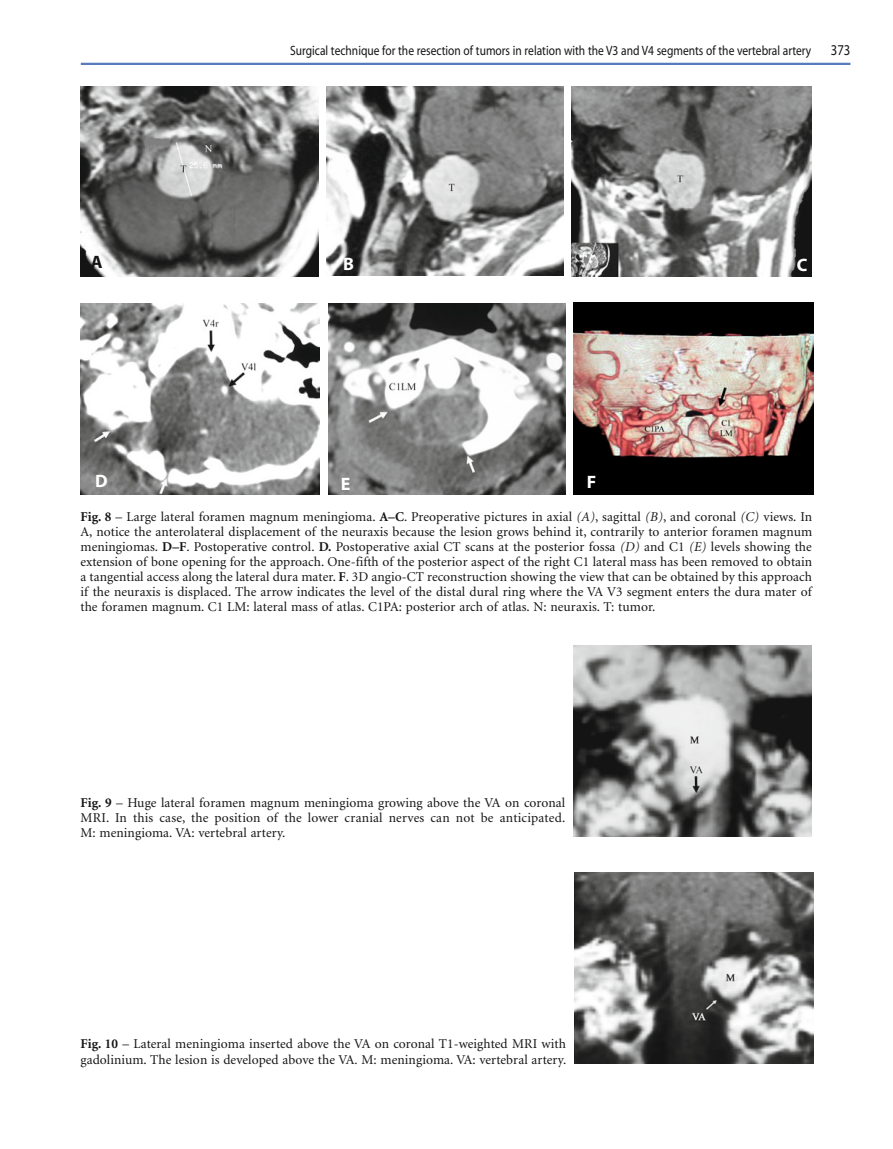
<style>
.page{position:relative;width:893px;height:1149px;background:#fff}
.page>*{position:absolute;margin:0;border:0;box-sizing:border-box;transform-origin:0 0}
.t1{font:700 18px "Myriad";color:#fff}
.t2{font:700 18px "Myriad";color:#131413}
.t3{font:15px "Myriad";color:#131413;scale:.85 1}
.t4{font:13.5px/15px "Minion";letter-spacing:.005em;color:#131413;text-align:justify}
.t5{font:13.5px "Myriad";color:#131413;scale:.85 1}
.s1{font-weight:700}
.s2{font-style:italic}
</style>
<div class="page">
<hr style="left:81px;top:63px;width:769px;height:2px;background:#587bbd">
<img style="left:80px;top:86px;width:238px;height:190px">
<img style="left:572px;top:87px;width:239px;height:189px">
<img style="left:326px;top:87px;width:237px;height:188px">
<img style="left:81px;top:303px;width:238px;height:191px">
<img style="left:328px;top:303px;width:238px;height:191px">
<img style="left:574px;top:302px;width:239px;height:192px">
<img style="left:573px;top:645px;width:238px;height:191px">
<img style="left:574px;top:872px;width:239px;height:191px">
<p class="t5" style="left:290px;top:46px;width:614px">Surgical technique for the resection of tumors in relation with the V3 and V4 segments of the vertebral artery</p>
<p class="t3" style="left:831px;top:45px;width:25px">373</p>
<h1 class="t2" style="left:91px;top:255px;width:13px">A</h1>
<h1 class="t1" style="left:343px;top:257px;width:12px">B</h1>
<h1 class="t1" style="left:797px;top:258px;width:12px">C</h1>
<h1 class="t1" style="left:95px;top:474px;width:14px">D</h1>
<h1 class="t1" style="left:341px;top:477px;width:11px">E</h1>
<h1 class="t1" style="left:587px;top:475px;width:11px">F</h1>
<p class="t4" style="left:81px;top:510px;width:733px"><span class="s1">Fig. 8</span> – Large lateral foramen magnum meningioma. <span class="s1">A–C</span>. Preoperative pictures in axial <span class="s2">(A)</span>, sagittal <span class="s2">(B)</span>, and coronal <span class="s2">(C)</span> views. In A, notice the anterolateral displacement of the neuraxis because the lesion grows behind it, contrarily to anterior foramen magnum meningiomas. <span class="s1">D–F</span>. Postoperative control. <span class="s1">D.</span> Postoperative axial CT scans at the posterior fossa <span class="s2">(D)</span> and C1 <span class="s2">(E)</span> levels showing the extension of bone opening for the approach. One-fifth of the posterior aspect of the right C1 lateral mass has been removed to obtain a tangential access along the lateral dura mater. <span class="s1">F</span>. 3D angio-CT reconstruction showing the view that can be obtained by this approach if the neuraxis is displaced. The arrow indicates the level of the distal dural ring where the VA V3 segment enters the dura mater of the foramen magnum. C1 LM: lateral mass of atlas. C1PA: posterior arch of atlas. N: neuraxis. T: tumor.</p>
<p class="t4" style="left:81px;top:795px;width:486px"><span class="s1">Fig. 9</span> – Huge lateral foramen magnum meningioma growing above the VA on coronal MRI. In this case, the position of the lower cranial nerves can not be anticipated.<br>M: meningioma. VA: vertebral artery.</p>
<p class="t4" style="left:81px;top:1037px;width:487px"><span class="s1">Fig. 10</span> – Lateral meningioma inserted above the VA on coronal T1-weighted MRI with gadolinium. The lesion is developed above the VA<span class="s2">.</span> M: meningioma. VA: vertebral artery.</p>
</div>
